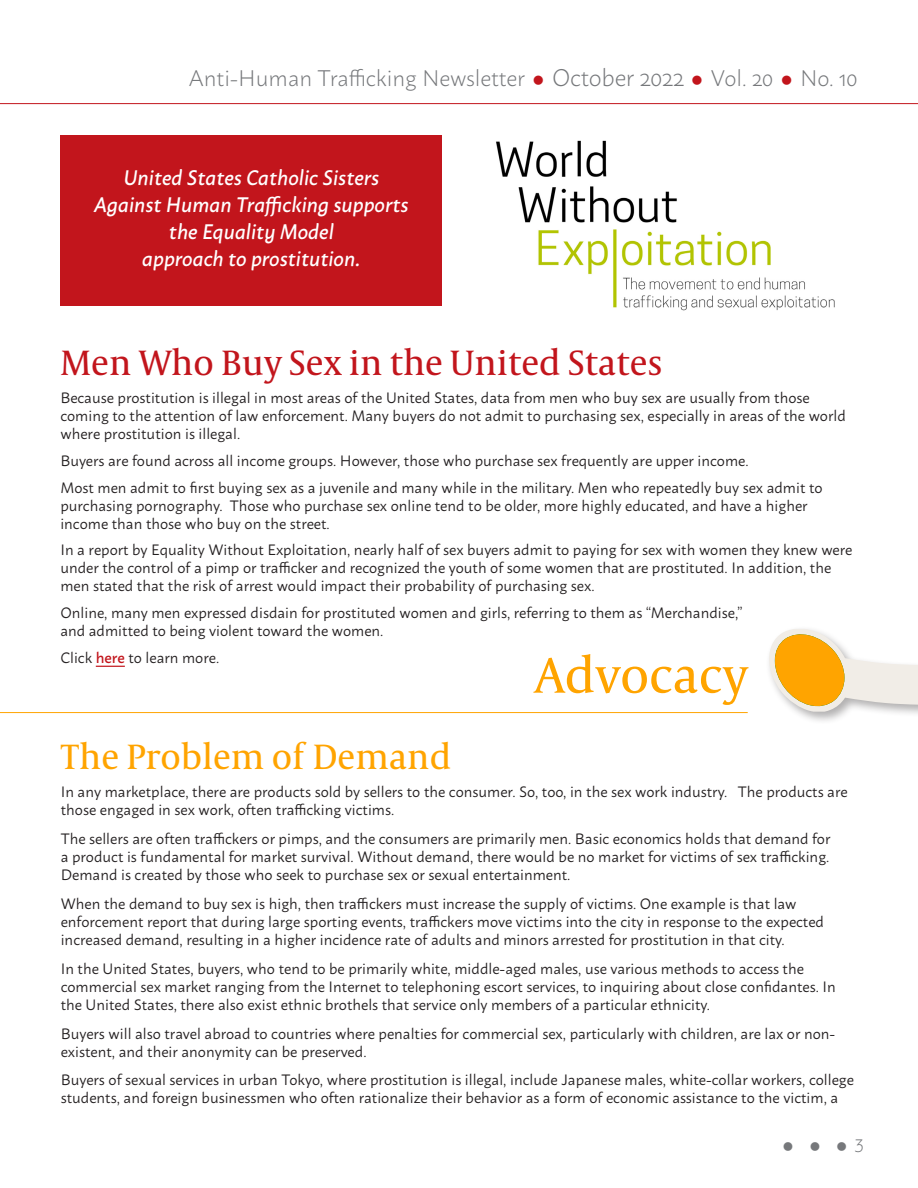
<style>
.page{position:relative;width:918px;height:1188px;background:#fff}
.page>*{position:absolute;margin:0;border:0;box-sizing:border-box;transform-origin:0 0}
.t1{font:51px "Capitolium News 2";color:#ffa400}
.t2{font:36px "Capitolium News 2";color:#c2151c}
.t3{font:36px "Capitolium News 2";color:#ffa400}
.t4{font:300 22.5px "Macho";letter-spacing:-.005em;color:#76787b}
.t5{font:italic 500 21px/27px "Macho";color:#fff;text-align:center}
.t6{font:300 18px "Macho";color:#76787b}
.t7{font:15px/18px "Macho";color:#231f20}
.s1{color:#c2151c}
.s2{font-size:24px}
.s3{font-weight:500;color:#c2151c}
</style>
<div class="page">
<img style="left:496px;top:140px;width:339px;height:171px">
<div style="left:61px;top:136px;width:381px;height:170px;background:#c2151c"></div>
<hr style="left:0;top:103px;width:918px;height:1px;background:#c2151c">
<svg style="left:96px;top:666px;width:29px;height:1px"></svg>
<div style="left:766px;top:626px;width:152px;height:99px;background:#231f20;opacity:.35"></div>
<svg style="left:769px;top:629px;width:149px;height:83px"></svg>
<hr style="left:0;top:712px;width:748px;height:1px;background:#ffa400">
<p class="t4" style="left:189px;top:59px;width:670px">Anti-Human Trafficking Newsletter <span class="s1">●</span> <span class="s2">October 2022</span> <span class="s1">●</span> Vol. 20 <span class="s1">●</span> No. 10</p>
<p class="t5" style="left:94px;top:163px;width:316px">United States Catholic Sisters<br>Against Human Trafficking supports the Equality Model<br>approach to prostitution<span class="s2">.</span></p>
<p class="t2" style="left:60px;top:337px;width:604px">Men Who Buy Sex in the United States</p>
<p class="t7" style="left:60px;top:388px;width:787px">Because prostitution is illegal in most areas of the United States, data from men who buy sex are usually from those coming to the attention of law enforcement. Many buyers do not admit to purchasing sex, especially in areas of the world where prostitution is illegal.</p>
<p class="t7" style="left:60px;top:450px;width:690px">Buyers are found across all income groups. However, those who purchase sex frequently are upper income.</p>
<p class="t7" style="left:60px;top:477px;width:764px">Most men admit to first buying sex as a juvenile and many while in the military. Men who repeatedly buy sex admit to purchasing pornography. Those who purchase sex online tend to be older, more highly educated, and have a higher income than those who buy on the street.</p>
<p class="t7" style="left:60px;top:539px;width:794px">In a report by Equality Without Exploitation, nearly half of sex buyers admit to paying for sex with women they knew were under the control of a pimp or trafficker and recognized the youth of some women that are prostituted. In addition, the men stated that the risk of arrest would impact their probability of purchasing sex.</p>
<p class="t7" style="left:60px;top:602px;width:684px">Online, many men expressed disdain for prostituted women and girls, referring to them as “Merchandise,” and admitted to being violent toward the women.</p>
<p class="t7" style="left:60px;top:647px;width:160px">Click <span class="s3">here</span> to learn more.</p>
<p class="t1" style="left:535px;top:640px;width:215px">Advocacy</p>
<p class="t3" style="left:61px;top:731px;width:392px">The Problem of Demand</p>
<p class="t7" style="left:61px;top:782px;width:788px">In any marketplace, there are products sold by sellers to the consumer. So, too, in the sex work industry. The products are those engaged in sex work, often trafficking victims.</p>
<p class="t7" style="left:61px;top:828px;width:771px;text-align:justify">The sellers are often traffickers or pimps, and the consumers are primarily men. Basic economics holds that demand for a product is fundamental for market survival. Without demand, there would be no market for victims of sex trafficking.<br>Demand is created by those who seek to purchase sex or sexual entertainment.</p>
<p class="t7" style="left:61px;top:893px;width:765px">When the demand to buy sex is high, then traffickers must increase the supply of victims. One example is that law enforcement report that during large sporting events, traffickers move victims into the city in response to the expected increased demand, resulting in a higher incidence rate of adults and minors arrested for prostitution in that city.</p>
<p class="t7" style="left:61px;top:958px;width:777px">In the United States, buyers, who tend to be primarily white, middle-aged males, use various methods to access the commercial sex market ranging from the Internet to telephoning escort services, to inquiring about close confidantes. In the United States, there also exist ethnic brothels that service only members of a particular ethnicity.</p>
<p class="t7" style="left:61px;top:1023px;width:776px">Buyers will also travel abroad to countries where penalties for commercial sex, particularly with children, are lax or non&shy;existent, and their anonymity can be preserved.</p>
<p class="t7" style="left:61px;top:1070px;width:795px">Buyers of sexual services in urban Tokyo, where prostitution is illegal, include Japanese males, white-collar workers, college students, and foreign businessmen who often rationalize their behavior as a form of economic assistance to the victim, a</p>
<p class="t6" style="left:782px;top:1130px;width:83px">●●●3</p>
</div>
